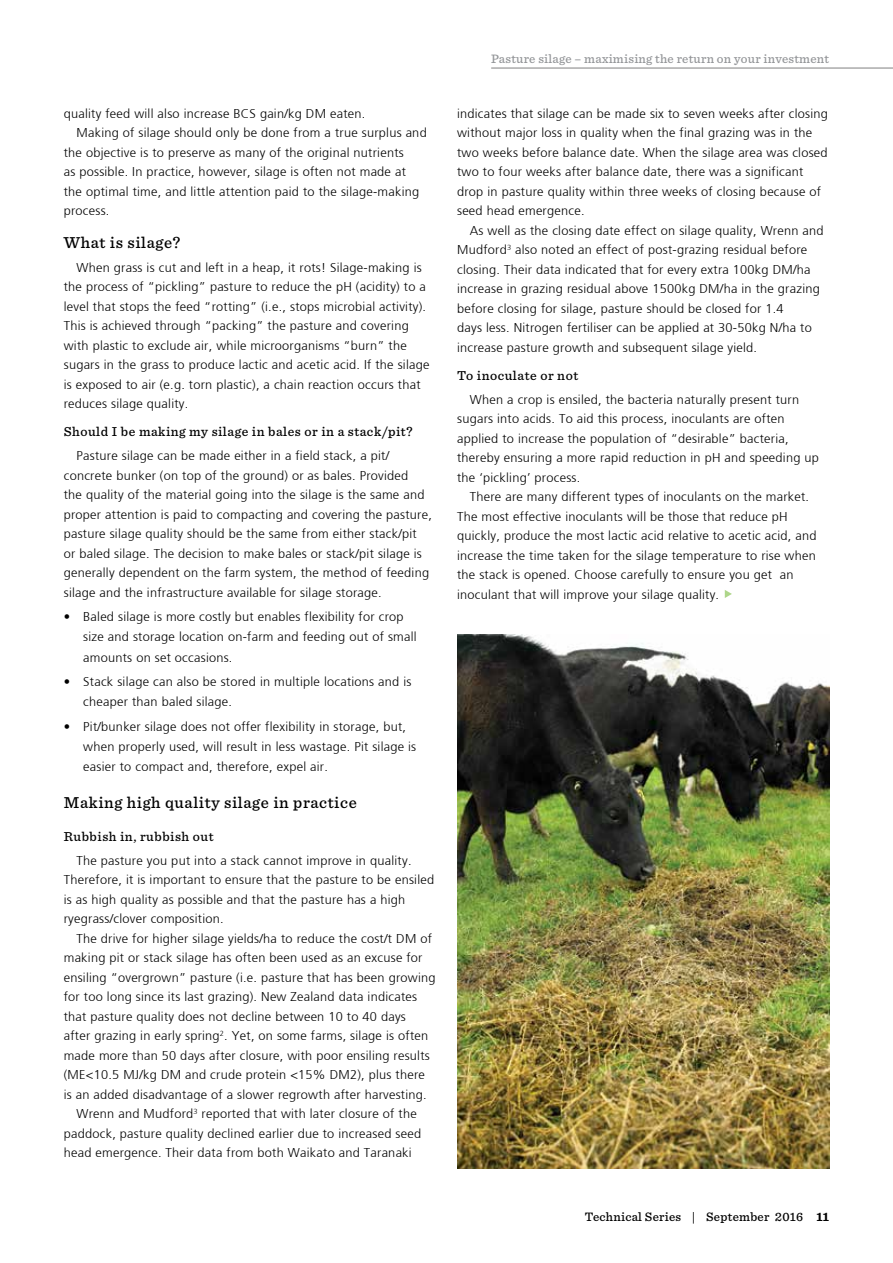
<style>
.page{position:relative;width:893px;height:1263px;background:#fff}
.page>*{position:absolute;margin:0;border:0;box-sizing:border-box;transform-origin:0 0}
.t1{font:500 16.5px "Sentinel";letter-spacing:.04em;color:#000}
.t2{font:500 13.5px "Sentinel";letter-spacing:.04em;color:#000}
.t3{font:300 12.75px/19.5px "Frutiger";letter-spacing:.02em;color:#000}
.t4{font:500 12.75px "Sentinel";letter-spacing:.02em;color:#939598}
.t5{font:500 12.75px "Sentinel";letter-spacing:.02em;color:#000}
.s1{font-weight:700}
</style>
<div class="page">
<img style="left:457px;top:634px;width:372px;height:534px">
<svg style="left:725px;top:590px;width:7px;height:8px"></svg>
<hr style="left:491px;top:68px;width:402px;height:1px;background:#808080">
<p class="t3" style="left:64px;top:104px;width:303px">quality feed will also increase BCS gain/kg DM eaten.</p>
<p class="t3" style="left:77px;top:123px;width:352px">Making of silage should only be done from a true surplus and</p>
<p class="t3" style="left:64px;top:143px;width:341px">the objective is to preserve as many of the original nutrients</p>
<p class="t3" style="left:64px;top:162px;width:344px">as possible. In practice, however, silage is often not made at</p>
<p class="t3" style="left:64px;top:182px;width:357px">the optimal time, and little attention paid to the silage-making</p>
<p class="t3" style="left:64px;top:201px;width:47px">process.</p>
<p class="t1" style="left:64px;top:230px;width:118px">What is silage?</p>
<p class="t3" style="left:64px;top:258px;width:367px;text-indent:13px">When grass is cut and left in a heap, it rots! Silage-making is the process of “pickling” pasture to reduce the pH (acidity) to a level that stops the feed “rotting” (i.e., stops microbial activity).<br>This is achieved through “packing” the pasture and covering with plastic to exclude air, while microorganisms “burn” the sugars in the grass to produce lactic and acetic acid. If the silage is exposed to air (e.g. torn plastic), a chain reaction occurs that reduces silage quality.</p>
<p class="t2" style="left:64px;top:422px;width:350px">Should I be making my silage in bales or in a stack/pit?</p>
<p class="t3" style="left:64px;top:446px;width:370px;text-indent:13px">Pasture silage can be made either in a field stack, a pit/ concrete bunker (on top of the ground) or as bales. Provided<br>the quality of the material going into the silage is the same and proper attention is paid to compacting and covering the pasture, pasture silage quality should be the same from either stack/pit<br>or baled silage. The decision to make bales or stack/pit silage is generally dependent on the farm system, the method of feeding silage and the infrastructure available for silage storage.</p>
<p class="t3" style="left:83px;top:607px;width:335px;line-height:20.2px;text-indent:-19px">• Baled silage is more costly but enables flexibility for crop size and storage location on-farm and feeding out of small amounts on set occasions.</p>
<p class="t3" style="left:83px;top:672px;width:330px;line-height:20.2px;text-indent:-19px">• Stack silage can also be stored in multiple locations and is cheaper than baled silage.</p>
<p class="t3" style="left:83px;top:717px;width:334px;line-height:20.2px;text-indent:-19px">• Pit/bunker silage does not offer flexibility in storage, but, when properly used, will result in less wastage. Pit silage is easier to compact and, therefore, expel air.</p>
<p class="t1" style="left:64px;top:790px;width:295px">Making high quality silage in practice</p>
<p class="t2" style="left:64px;top:826px;width:151px">Rubbish in, rubbish out</p>
<p class="t3" style="left:64px;top:850px;width:372px;text-indent:13px">The pasture you put into a stack cannot improve in quality.<br>Therefore, it is important to ensure that the pasture to be ensiled is as high quality as possible and that the pasture has a high ryegrass/clover composition.</p>
<p class="t3" style="left:77px;top:928px;width:357px">The drive for higher silage yields/ha to reduce the cost/t DM of</p>
<p class="t3" style="left:64px;top:948px;width:360px">making pit or stack silage has often been used as an excuse for</p>
<p class="t3" style="left:64px;top:967px;width:373px">ensiling “overgrown” pasture (i.e. pasture that has been growing</p>
<p class="t3" style="left:64px;top:987px;width:355px">for too long since its last grazing). New Zealand data indicates</p>
<p class="t3" style="left:64px;top:1006px;width:344px">that pasture quality does not decline between 10 to 40 days</p>
<p class="t3" style="left:64px;top:1026px;width:366px">after grazing in early spring<sup>2</sup>. Yet, on some farms, silage is often</p>
<p class="t3" style="left:64px;top:1045px;width:368px">made more than 50 days after closure, with poor ensiling results</p>
<p class="t3" style="left:64px;top:1065px;width:363px">(ME&lt;10.5 MJ/kg DM and crude protein &lt;15% DM2), plus there</p>
<p class="t3" style="left:64px;top:1084px;width:364px">is an added disadvantage of a slower regrowth after harvesting.</p>
<p class="t3" style="left:77px;top:1104px;width:342px">Wrenn and Mudford<sup>3</sup> reported that with later closure of the</p>
<p class="t3" style="left:64px;top:1123px;width:359px">paddock, pasture quality declined earlier due to increased seed</p>
<p class="t3" style="left:64px;top:1143px;width:349px">head emergence. Their data from both Waikato and Taranaki</p>
<p class="t4" style="left:491px;top:49px;width:339px">Pasture silage – maximising the return on your investment</p>
<p class="t3" style="left:457px;top:104px;width:372px">indicates that silage can be made six to seven weeks after closing without major loss in quality when the final grazing was in the two weeks before balance date. When the silage area was closed two to four weeks after balance date, there was a significant drop in pasture quality within three weeks of closing because of seed head emergence.</p>
<p class="t3" style="left:457px;top:221px;width:368px;text-indent:13px">As well as the closing date effect on silage quality, Wrenn and Mudford<sup>3</sup> also noted an effect of post-grazing residual before closing. Their data indicated that for every extra 100kg DM/ha increase in grazing residual above 1500kg DM/ha in the grazing before closing for silage, pasture should be closed for 1.4<br>days less. Nitrogen fertiliser can be applied at 30-50kg N/ha to increase pasture growth and subsequent silage yield.</p>
<p class="t2" style="left:457px;top:365px;width:123px">To inoculate or not</p>
<p class="t3" style="left:457px;top:390px;width:363px;text-indent:13px">When a crop is ensiled, the bacteria naturally present turn sugars into acids. To aid this process, inoculants are often applied to increase the population of “desirable” bacteria, thereby ensuring a more rapid reduction in pH and speeding up the ‘pickling’ process.</p>
<p class="t3" style="left:457px;top:487px;width:361px;text-indent:13px">There are many different types of inoculants on the market.<br>The most effective inoculants will be those that reduce pH quickly, produce the most lactic acid relative to acetic acid, and increase the time taken for the silage temperature to rise when the stack is opened. Choose carefully to ensure you get an inoculant that will improve your silage quality.</p>
<p class="t5" style="left:585px;top:1207px;width:246px">Technical Series | September 2016 <span class="s1">11</span></p>
</div>
